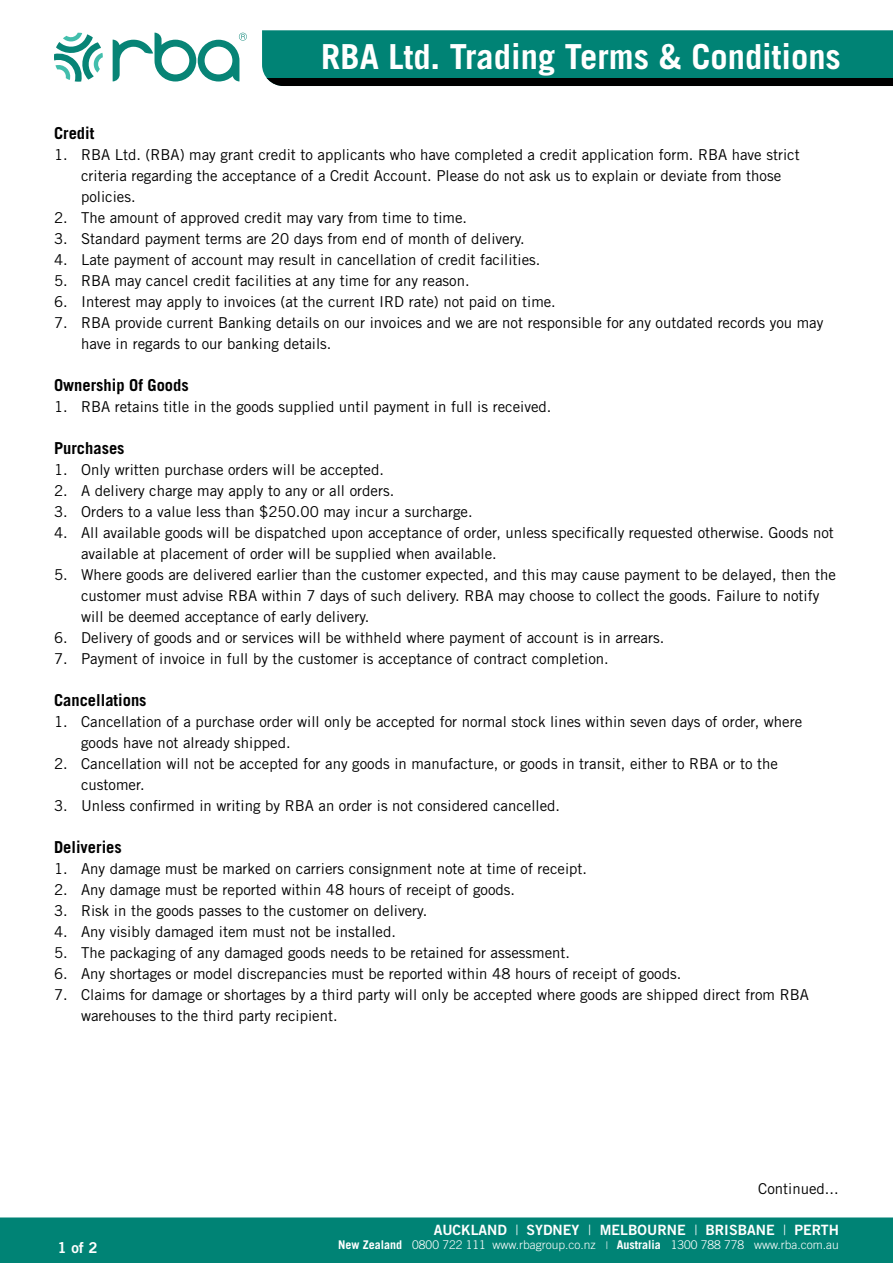
<style>
.page{position:relative;width:893px;height:1263px;background:#fff}
.page>*{position:absolute;margin:0;border:0;box-sizing:border-box;transform-origin:0 0}
.t1{font:700 34.5px "Trade Gothic LT Std";color:#fff}
.t2{font:700 16.5px "Trade Gothic LT Std";color:#000}
.t3{font:15px/21px "Trade Gothic LT Std";color:#000}
.t4{font:15px "Trade Gothic LT Std Bd 2";color:#fff}
.t5{font:14.1px "Trade Gothic LT Std Bd 2";color:#fff}
.t6{font:300 12px "Trade Gothic LT Std";color:#fff}
.s1{font-family:"Trade Gothic LT Std";font-weight:300}
.s2{font-weight:700}
.s3{font-size:10.5px}
</style>
<div class="page">
<div style="left:1px;top:1218px;width:891px;height:44px;background:#008375"></div>
<div style="left:0;top:1217px;width:893px;height:46px;border:2px solid #008375"></div>
<svg style="left:113px;top:33px;width:134px;height:49px"></svg>
<svg style="left:54px;top:33px;width:49px;height:49px"></svg>
<div style="left:262px;top:30px;width:631px;height:48px;background:#008375"></div>
<div style="left:262px;top:78px;width:631px;height:8px;background:#000"></div>
<h1 class="t1" style="left:321px;top:36px;width:521px">RBA Ltd. Trading Terms &amp; Conditions</h1>
<p class="t2" style="left:54px;top:123px;width:42px">Credit</p>
<p class="t3" style="left:81px;top:144px;width:720px;text-indent:-27px">1. RBA Ltd. (RBA) may grant credit to applicants who have completed a credit application form. RBA have strict criteria regarding the acceptance of a Credit Account. Please do not ask us to explain or deviate from those policies.</p>
<p class="t3" style="left:54px;top:207px;width:415px">2. The amount of approved credit may vary from time to time.</p>
<p class="t3" style="left:54px;top:228px;width:472px">3. Standard payment terms are 20 days from end of month of delivery.</p>
<p class="t3" style="left:54px;top:249px;width:488px">4. Late payment of account may result in cancellation of credit facilities.</p>
<p class="t3" style="left:54px;top:270px;width:417px">5. RBA may cancel credit facilities at any time for any reason.</p>
<p class="t3" style="left:54px;top:291px;width:503px">6. Interest may apply to invoices (at the current IRD rate) not paid on time.</p>
<p class="t3" style="left:81px;top:312px;width:744px;text-indent:-27px">7. RBA provide current Banking details on our invoices and we are not responsible for any outdated records you may have in regards to our banking details.</p>
<p class="t2" style="left:54px;top:375px;width:136px">Ownership Of Goods</p>
<p class="t3" style="left:54px;top:396px;width:499px">1. RBA retains title in the goods supplied until payment in full is received.</p>
<p class="t2" style="left:54px;top:438px;width:72px">Purchases</p>
<p class="t3" style="left:54px;top:459px;width:331px">1. Only written purchase orders will be accepted.</p>
<p class="t3" style="left:54px;top:480px;width:342px">2. A delivery charge may apply to any or all orders.</p>
<p class="t3" style="left:54px;top:501px;width:420px">3. Orders to a value less than $250.00 may incur a surcharge.</p>
<p class="t3" style="left:81px;top:522px;width:754px;text-indent:-27px">4. All available goods will be dispatched upon acceptance of order, unless specifically requested otherwise. Goods not available at placement of order will be supplied when available.</p>
<p class="t3" style="left:81px;top:564px;width:756px;text-indent:-27px">5. Where goods are delivered earlier than the customer expected, and this may cause payment to be delayed, then the customer must advise RBA within 7 days of such delivery. RBA may choose to collect the goods. Failure to notify will be deemed acceptance of early delivery.</p>
<p class="t3" style="left:54px;top:627px;width:612px">6. Delivery of goods and or services will be withheld where payment of account is in arrears.</p>
<p class="t3" style="left:54px;top:648px;width:556px">7. Payment of invoice in full by the customer is acceptance of contract completion.</p>
<p class="t2" style="left:54px;top:690px;width:94px">Cancellations</p>
<p class="t3" style="left:81px;top:711px;width:723px;text-indent:-27px">1. Cancellation of a purchase order will only be accepted for normal stock lines within seven days of order, where goods have not already shipped.</p>
<p class="t3" style="left:81px;top:753px;width:698px;text-indent:-27px">2. Cancellation will not be accepted for any goods in manufacture, or goods in transit, either to RBA or to the customer.</p>
<p class="t3" style="left:54px;top:795px;width:508px">3. Unless confirmed in writing by RBA an order is not considered cancelled.</p>
<p class="t2" style="left:54px;top:837px;width:69px">Deliveries</p>
<p class="t3" style="left:54px;top:858px;width:535px">1. Any damage must be marked on carriers consignment note at time of receipt.</p>
<p class="t3" style="left:54px;top:879px;width:463px">2. Any damage must be reported within 48 hours of receipt of goods.</p>
<p class="t3" style="left:54px;top:900px;width:375px">3. Risk in the goods passes to the customer on delivery.</p>
<p class="t3" style="left:54px;top:921px;width:343px">4. Any visibly damaged item must not be installed.</p>
<p class="t3" style="left:54px;top:942px;width:518px">5. The packaging of any damaged goods needs to be retained for assessment.</p>
<p class="t3" style="left:54px;top:963px;width:629px">6. Any shortages or model discrepancies must be reported within 48 hours of receipt of goods.</p>
<p class="t3" style="left:81px;top:984px;width:729px;text-indent:-27px">7. Claims for damage or shortages by a third party will only be accepted where goods are shipped direct from RBA warehouses to the third party recipient.</p>
<p class="t3" style="left:758px;top:1178px;width:82px">Continued...</p>
<p class="t5" style="left:434px;top:1221px;width:407px">AUCKLAND <span class="s1">|</span> SYDNEY <span class="s1">|</span> MELBOURNE <span class="s1">|</span> BRISBANE <span class="s1">|</span> PERTH</p>
<p class="t4" style="left:58px;top:1238px;width:41px">1 of 2</p>
<p class="t6" style="left:338px;top:1237px;width:502px"><span class="s2">New Zealand</span> 0800 722 111 www.rbagroup.co.nz <span class="s3">|</span> <span class="s2">Australia</span> 1300 788 778 www.rba.com.au</p>
</div>
